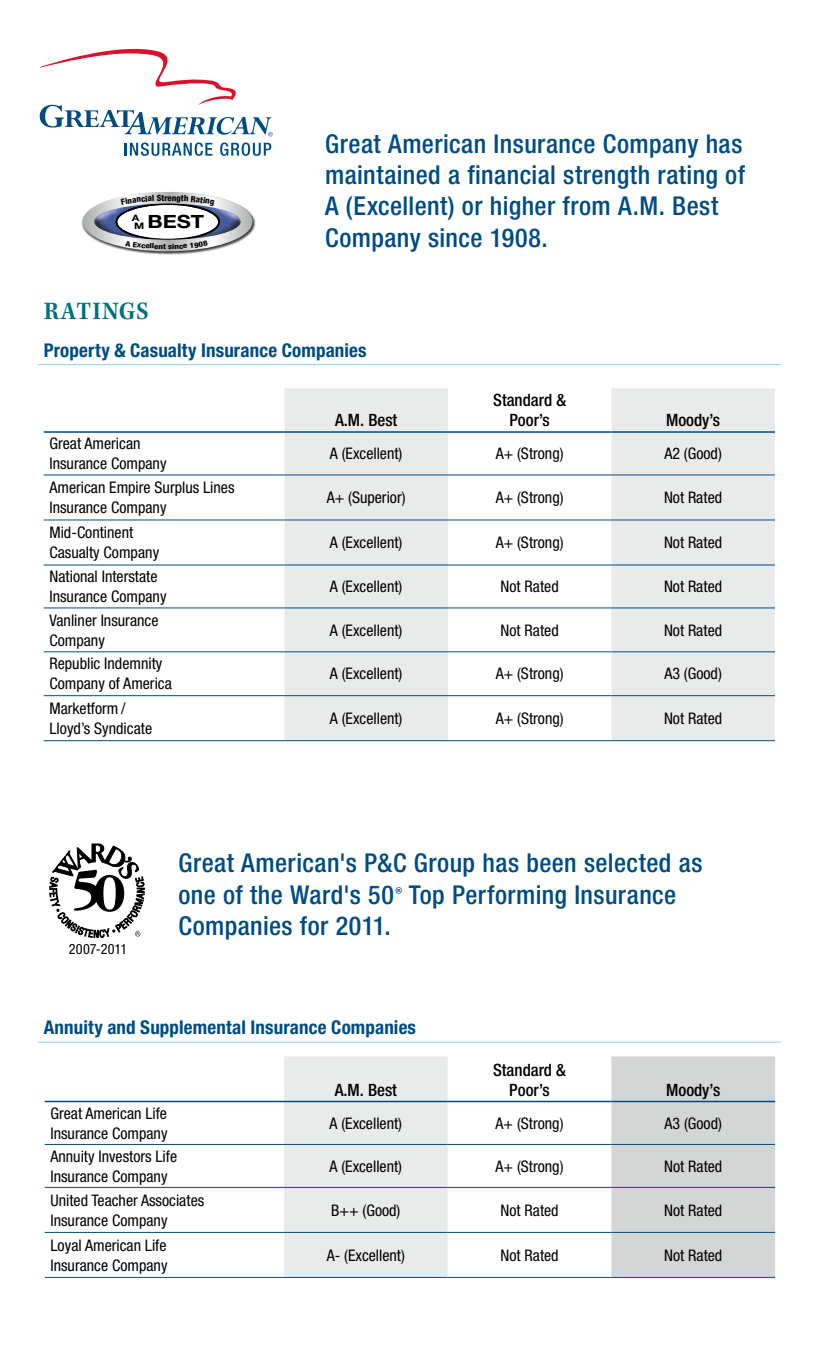
<style>
.page{position:relative;width:821px;height:1368px;background:#fff}
.page>*{position:absolute;margin:0;border:0;box-sizing:border-box;transform-origin:0 0}
.t1{font:500 condensed 26px/31.2px "Helvetica Neue LT Std";letter-spacing:.015em;color:#004c82}
.t2{font:26px "Kepler Std Semibold Scn Capt";letter-spacing:.025em;color:#00717e}
.t3{font:700 condensed 19px "Helvetica Neue LT Std";letter-spacing:.01em;color:#004c82}
.t4{font:700 18.2px "Helvetica Neue LT Std";color:#000;scale:1.19 1}
.t5{font:500 condensed 17px/20px "Helvetica Neue LT Std";color:#000;text-align:center}
.t6{font:condensed 16px/20px "Helvetica Neue LT Std";color:#000}
.t7{font:condensed 14.2px "Helvetica Neue LT Std";letter-spacing:.01em;color:#000}
.t8{font:700 9px "Helvetica Neue LT Std";color:#000;scale:1.24 1}
.t9{font:800 condensed 8.4px "Helvetica Neue LT Std";color:#000;scale:1.04 1}
.s1{font-size:9px}
.s2{font-family:"Kepler Std Semibold Scn Capt";font-weight:400;font-stretch:normal}
</style>
<div class="page">
<svg style="left:125px;top:143px;width:87px;height:13px"></svg>
<svg style="left:220px;top:143px;width:51px;height:13px"></svg>
<svg style="left:39px;top:48px;width:234px;height:88px"></svg>
<svg style="left:50px;top:844px;width:94px;height:94px"></svg>
<img style="left:81px;top:215px;width:174px;height:39px">
<svg style="left:284px;top:388px;width:491px;height:352px;fill:#e9eaea"></svg>
<hr style="left:44px;top:431px;width:240px;height:2px;background:#004c82">
<hr style="left:284px;top:431px;width:164px;height:2px;background:#004c82">
<hr style="left:448px;top:431px;width:163px;height:2px;background:#004c82">
<hr style="left:611px;top:431px;width:164px;height:2px;background:#004c82">
<hr style="left:44px;top:475px;width:240px;height:1px;background:#004c82">
<hr style="left:44px;top:520px;width:240px;height:1px;background:#004c82">
<hr style="left:44px;top:565px;width:240px;height:1px;background:#004c82">
<hr style="left:44px;top:608px;width:240px;height:1px;background:#004c82">
<hr style="left:44px;top:651px;width:240px;height:1px;background:#004c82">
<hr style="left:44px;top:695px;width:240px;height:1px;background:#004c82">
<hr style="left:284px;top:475px;width:164px;height:1px;background:#004c82">
<hr style="left:284px;top:520px;width:164px;height:1px;background:#004c82">
<hr style="left:284px;top:565px;width:164px;height:1px;background:#004c82">
<hr style="left:284px;top:608px;width:164px;height:1px;background:#004c82">
<hr style="left:284px;top:651px;width:164px;height:1px;background:#004c82">
<hr style="left:284px;top:695px;width:164px;height:1px;background:#004c82">
<hr style="left:448px;top:475px;width:163px;height:1px;background:#004c82">
<hr style="left:448px;top:520px;width:163px;height:1px;background:#004c82">
<hr style="left:448px;top:565px;width:163px;height:1px;background:#004c82">
<hr style="left:448px;top:608px;width:163px;height:1px;background:#004c82">
<hr style="left:448px;top:651px;width:163px;height:1px;background:#004c82">
<hr style="left:448px;top:695px;width:163px;height:1px;background:#004c82">
<hr style="left:611px;top:475px;width:164px;height:1px;background:#004c82">
<hr style="left:611px;top:520px;width:164px;height:1px;background:#004c82">
<hr style="left:611px;top:565px;width:164px;height:1px;background:#004c82">
<hr style="left:611px;top:608px;width:164px;height:1px;background:#004c82">
<hr style="left:611px;top:651px;width:164px;height:1px;background:#004c82">
<hr style="left:611px;top:695px;width:164px;height:1px;background:#004c82">
<hr style="left:44px;top:740px;width:240px;height:1px;background:#004c82">
<hr style="left:284px;top:740px;width:164px;height:1px;background:#004c82">
<hr style="left:448px;top:740px;width:163px;height:1px;background:#004c82">
<hr style="left:611px;top:740px;width:164px;height:1px;background:#004c82">
<hr style="left:38px;top:1042px;width:743px;height:1px;background:#94cce1">
<div style="left:284px;top:1056px;width:164px;height:221px;background:#e9eaea"></div>
<div style="left:611px;top:1056px;width:164px;height:221px;background:#d4d5d5"></div>
<hr style="left:45px;top:1101px;width:239px;height:1px;background:#004c82">
<hr style="left:284px;top:1101px;width:164px;height:1px;background:#004c82">
<hr style="left:45px;top:1144px;width:239px;height:1px;background:#004c82">
<hr style="left:45px;top:1187px;width:239px;height:1px;background:#004c82">
<hr style="left:45px;top:1232px;width:239px;height:1px;background:#004c82">
<hr style="left:448px;top:1101px;width:163px;height:1px;background:#004c82">
<hr style="left:611px;top:1101px;width:164px;height:1px;background:#004c82">
<hr style="left:284px;top:1144px;width:164px;height:1px;background:#004c82">
<hr style="left:284px;top:1187px;width:164px;height:1px;background:#004c82">
<hr style="left:284px;top:1232px;width:164px;height:1px;background:#004c82">
<hr style="left:448px;top:1144px;width:163px;height:1px;background:#004c82">
<hr style="left:448px;top:1187px;width:163px;height:1px;background:#004c82">
<hr style="left:448px;top:1232px;width:163px;height:1px;background:#004c82">
<hr style="left:611px;top:1144px;width:164px;height:1px;background:#004c82">
<hr style="left:611px;top:1187px;width:164px;height:1px;background:#004c82">
<hr style="left:611px;top:1232px;width:164px;height:1px;background:#004c82">
<hr style="left:45px;top:1277px;width:239px;height:1px;background:#004c82">
<hr style="left:284px;top:1277px;width:164px;height:1px;background:#004c82">
<hr style="left:448px;top:1277px;width:163px;height:1px;background:#004c82">
<hr style="left:611px;top:1277px;width:164px;height:1px;background:#004c82">
<hr style="left:38px;top:364px;width:743px;height:1px;background:#94cce1">
<svg style="left:83px;top:192px;width:169px;height:59px"></svg>
<p class="t9" style="left:164px;top:193px;width:9px">re</p>
<p class="t4" style="left:134px;top:210px;width:60px"><span class="s1">M</span> BEST</p>
<p class="t8" style="left:132px;top:213px;width:8px">A</p>
<h1 class="t1" style="left:325px;top:128px;width:421px">Great American Insurance Company has maintained a financial strength rating of A (Excellent) or higher from A.M. Best Company since 1908.</h1>
<h1 class="t2" style="left:44px;top:296px;width:106px">RATINGS</h1>
<p class="t3" style="left:44px;top:339px;width:324px">Property &amp; Casualty Insurance Companies</p>
<p class="t5" style="left:335px;top:410px;width:64px">A.M. Best</p>
<p class="t5" style="left:493px;top:390px;width:74px">Standard &amp;<br>Poor’s</p>
<p class="t5" style="left:666px;top:410px;width:56px">Moody’s</p>
<p class="t6" style="left:49px;top:433px;width:119px">Great American<br>Insurance Company</p>
<p class="t6" style="left:330px;top:443px;width:74px">A (Excellent)</p>
<p class="t6" style="left:496px;top:443px;width:69px">A+ (Strong)</p>
<p class="t6" style="left:664px;top:443px;width:59px">A2 (Good)</p>
<p class="t6" style="left:49px;top:477px;width:187px">American Empire Surplus Lines<br>Insurance Company</p>
<p class="t6" style="left:327px;top:487px;width:80px">A+ (Superior)</p>
<p class="t6" style="left:496px;top:487px;width:69px">A+ (Strong)</p>
<p class="t6" style="left:664px;top:487px;width:60px">Not Rated</p>
<p class="t6" style="left:49px;top:522px;width:111px">Mid-Continent<br>Casualty Company</p>
<p class="t6" style="left:330px;top:532px;width:74px">A (Excellent)</p>
<p class="t6" style="left:496px;top:532px;width:69px">A+ (Strong)</p>
<p class="t6" style="left:664px;top:532px;width:60px">Not Rated</p>
<p class="t6" style="left:49px;top:566px;width:119px">National Interstate<br>Insurance Company</p>
<p class="t6" style="left:330px;top:576px;width:74px">A (Excellent)</p>
<p class="t6" style="left:500px;top:576px;width:60px">Not Rated</p>
<p class="t6" style="left:664px;top:576px;width:60px">Not Rated</p>
<p class="t6" style="left:49px;top:610px;width:110px">Vanliner Insurance<br>Company</p>
<p class="t6" style="left:330px;top:620px;width:74px">A (Excellent)</p>
<p class="t6" style="left:500px;top:620px;width:60px">Not Rated</p>
<p class="t6" style="left:664px;top:620px;width:60px">Not Rated</p>
<p class="t6" style="left:49px;top:654px;width:124px">Republic Indemnity<br>Company of America</p>
<p class="t6" style="left:330px;top:664px;width:74px">A (Excellent)</p>
<p class="t6" style="left:496px;top:664px;width:69px">A+ (Strong)</p>
<p class="t6" style="left:664px;top:664px;width:59px">A3 (Good)</p>
<p class="t6" style="left:49px;top:698px;width:104px">Marketform /<br>Lloyd’s Syndicate</p>
<p class="t6" style="left:330px;top:708px;width:74px">A (Excellent)</p>
<p class="t6" style="left:496px;top:708px;width:69px">A+ (Strong)</p>
<p class="t6" style="left:664px;top:708px;width:60px">Not Rated</p>
<p class="t7" style="left:69px;top:941px;width:60px">2007-2011</p>
<h1 class="t1" style="left:178px;top:847px;width:525px">Great American's P&amp;C Group has been selected as one of the Ward's 50<span class="s2">®</span> Top Performing Insurance<br>Companies for 2011.</h1>
<p class="t3" style="left:44px;top:1016px;width:374px">Annuity and Supplemental Insurance Companies</p>
<p class="t5" style="left:335px;top:1079px;width:64px">A.M. Best</p>
<p class="t5" style="left:493px;top:1060px;width:74px">Standard &amp;<br>Poor’s</p>
<p class="t5" style="left:666px;top:1079px;width:56px">Moody’s</p>
<p class="t6" style="left:50px;top:1103px;width:119px">Great American Life<br>Insurance Company</p>
<p class="t6" style="left:329px;top:1113px;width:74px">A (Excellent)</p>
<p class="t6" style="left:495px;top:1113px;width:69px">A+ (Strong)</p>
<p class="t6" style="left:664px;top:1113px;width:59px">A3 (Good)</p>
<p class="t6" style="left:50px;top:1146px;width:128px">Annuity Investors Life<br>Insurance Company</p>
<p class="t6" style="left:329px;top:1156px;width:74px">A (Excellent)</p>
<p class="t6" style="left:495px;top:1156px;width:69px">A+ (Strong)</p>
<p class="t6" style="left:664px;top:1156px;width:60px">Not Rated</p>
<p class="t6" style="left:50px;top:1190px;width:155px">United Teacher Associates<br>Insurance Company</p>
<p class="t6" style="left:331px;top:1200px;width:71px">B++ (Good)</p>
<p class="t6" style="left:500px;top:1200px;width:60px">Not Rated</p>
<p class="t6" style="left:664px;top:1200px;width:60px">Not Rated</p>
<p class="t6" style="left:50px;top:1235px;width:119px">Loyal American Life<br>Insurance Company</p>
<p class="t6" style="left:327px;top:1245px;width:80px">A- (Excellent)</p>
<p class="t6" style="left:500px;top:1245px;width:60px">Not Rated</p>
<p class="t6" style="left:664px;top:1245px;width:60px">Not Rated</p>
</div>
